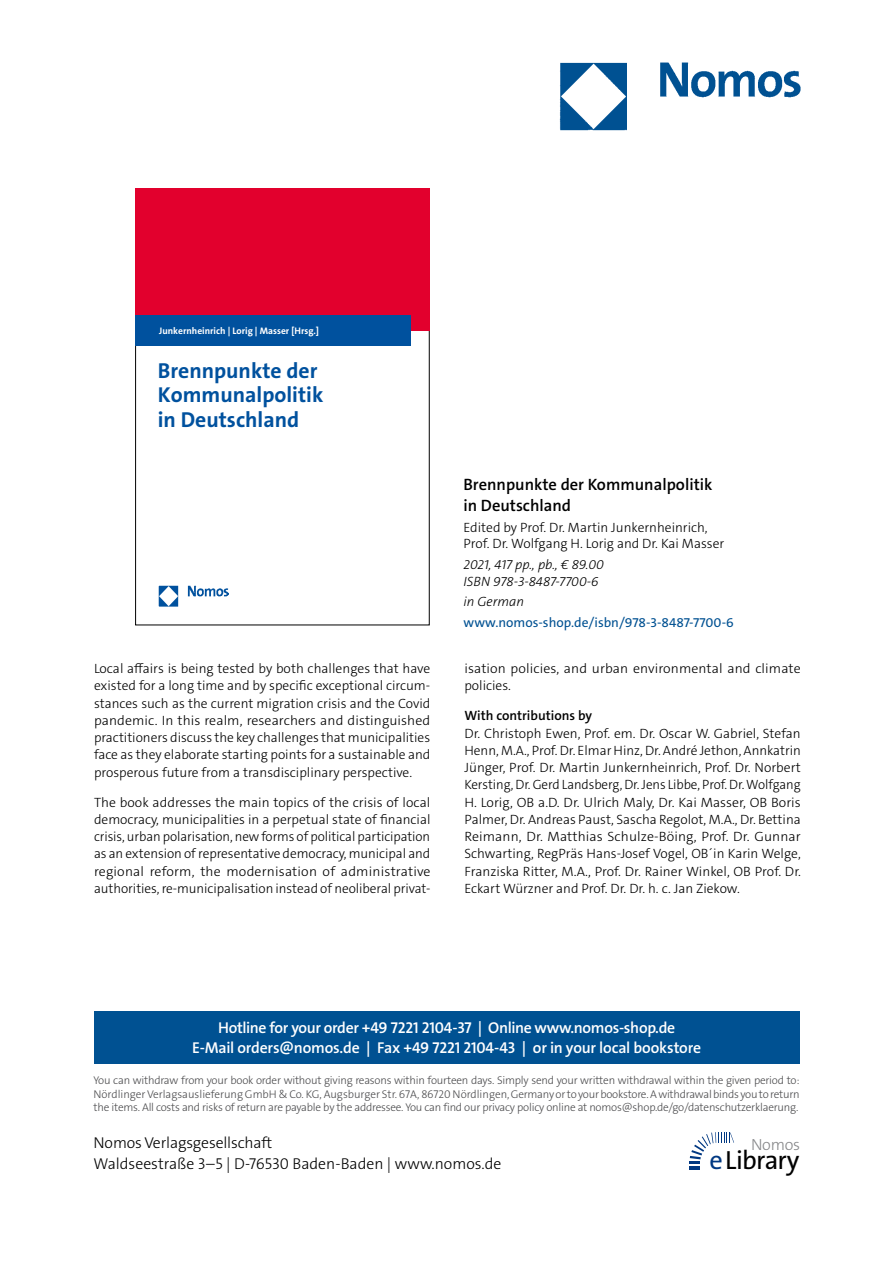
<style>
.page{position:relative;width:893px;height:1263px;background:#fff}
.page>*{position:absolute;margin:0;border:0;box-sizing:border-box;transform-origin:0 0}
.t1{font:26.4px "The Sans Os F";letter-spacing:-.03em;color:#000}
.t2{font:700 21.75px/24.5px "The Sans Os F";color:#00519e}
.t3{font:600 16.5px/21px "The Sans C5";color:#000}
.t4{font:300 16.2px "The Sans Os F";letter-spacing:-.02em;color:#87888a}
.t5{font:600 15.75px/21px "The Sans Os F";letter-spacing:-.02em;color:#fff;text-align:center}
.t6{font:300 15.75px/21px "The Sans Os F";color:#000}
.t7{font:300 13.5px/17.2px "The Sans C5";color:#000;text-align:justify}
.t8{font:italic 300 13.5px/16.5px "The Sans C5";color:#000}
.t9{font:13.5px "The Sans C5";color:#005192}
.t10{font:600 13.5px "The Sans C5";color:#000}
.t11{font:300 11.25px/13.5px "The Sans Os F";letter-spacing:-.02em;color:#4b4b4d;text-align:justify}
.t12{font:700 9.45px "The Sans Os F";color:#fff}
.s1{color:#003882}
</style>
<div class="page">
<div style="left:94px;top:1011px;width:705px;height:52px;background:#005192"></div>
<hr style="left:689px;top:1166px;width:11px;height:4px;background:#003882">
<svg style="left:689px;top:1132px;width:45px;height:32px"></svg>
<img style="left:559px;top:62px;width:242px;height:69px">
<div style="left:135px;top:189px;width:295px;height:142px;background:#e2002d"></div>
<div style="left:135px;top:316px;width:275px;height:30px;background:#00519e"></div>
<img style="left:158px;top:586px;width:71px;height:21px">
<p class="t12" style="left:159px;top:324px;width:161px">Junkernheinrich | Lorig | Masser [Hrsg.]</p>
<h2 class="t2" style="left:158px;top:358px;width:167px">Brennpunkte der<br>Kommunalpolitik in Deutschland</h2>
<p class="t7" style="left:94px;top:660px;width:338px">Local affairs is being tested by both challenges that have existed for a long time and by specific exceptional circum&shy;stances such as the current migration crisis and the Covid pandemic. In this realm, researchers and distinguished practitioners discuss the key challenges that municipalities face as they elaborate starting points for a sustainable and prosperous future from a transdisciplinary perspective.</p>
<p class="t7" style="left:94px;top:793px;width:338px">The book addresses the main topics of the crisis of local democracy, municipalities in a perpetual state of financial crisis, urban polarisation, new forms of political participation as an extension of representative democracy, municipal and regional reform, the modernisation of administrative authorities, re-municipalisation instead of neoliberal privat-</p>
<p class="t3" style="left:463px;top:474px;width:250px">Brennpunkte der Kommunalpolitik in Deutschland</p>
<p class="t7" style="left:463px;top:519px;width:262px;line-height:16.5px">Edited by Prof. Dr. Martin Junkernheinrich,<br>Prof. Dr. Wolfgang H. Lorig and Dr. Kai Masser</p>
<p class="t8" style="left:463px;top:556px;width:142px">2021, 417 pp., pb., € 89.00<br>ISBN 978-3-8487-7700-6</p>
<p class="t8" style="left:463px;top:594px;width:62px">in German</p>
<p class="t9" style="left:463px;top:614px;width:272px">www.nomos-shop.de/isbn/978-3-8487-7700-6</p>
<p class="t7" style="left:464px;top:660px;width:338px">isation policies, and urban environmental and climate policies.</p>
<p class="t10" style="left:464px;top:707px;width:129px">With contributions by</p>
<p class="t7" style="left:464px;top:724px;width:338px">Dr. Christoph Ewen, Prof. em. Dr. Oscar W. Gabriel, Stefan Henn, M.A., Prof. Dr. Elmar Hinz, Dr. André Jethon, Annkatrin Jünger, Prof. Dr. Martin Junkernheinrich, Prof. Dr. Norbert Kersting, Dr. Gerd Landsberg, Dr. Jens Libbe, Prof. Dr. Wolfgang H. Lorig, OB a.D. Dr. Ulrich Maly, Dr. Kai Masser, OB Boris Palmer, Dr. Andreas Paust, Sascha Regolot, M.A., Dr. Bettina Reimann, Dr. Matthias Schulze-Böing, Prof. Dr. Gunnar Schwarting, RegPräs Hans-Josef Vogel, OB´in Karin Welge, Franziska Ritter, M.A., Prof. Dr. Rainer Winkel, OB Prof. Dr.<br>Eckart Würzner and Prof. Dr. Dr. h. c. Jan Ziekow.</p>
<p class="t5" style="left:192px;top:1017px;width:510px">Hotline for your order +49 7221 2104-37 | Online www.nomos-shop.de<br>E-Mail orders@nomos.de | Fax +49 7221 2104-43 | or in your local bookstore</p>
<p class="t11" style="left:94px;top:1074px;width:708px">You can withdraw from your book order without giving reasons within fourteen days. Simply send your written withdrawal within the given period to:<br>Nördlinger Verlagsauslieferung GmbH &amp; Co. KG, Augsburger Str. 67A, 86720 Nördlingen, Germany or to your bookstore. A withdrawal binds you to return the items. All costs and risks of return are payable by the addressee. You can find our privacy policy online at nomos@shop.de/go/datenschutzerklaerung.</p>
<p class="t6" style="left:94px;top:1133px;width:409px">Nomos Verlagsgesellschaft<br>Waldseestraße 3–5 | D-76530 Baden-Baden | www.nomos.de</p>
<p class="t4" style="left:751px;top:1134px;width:51px">Nomos</p>
<h1 class="t1" style="left:709px;top:1150px;width:91px"><span class="s1">e</span>Library</h1>
</div>
